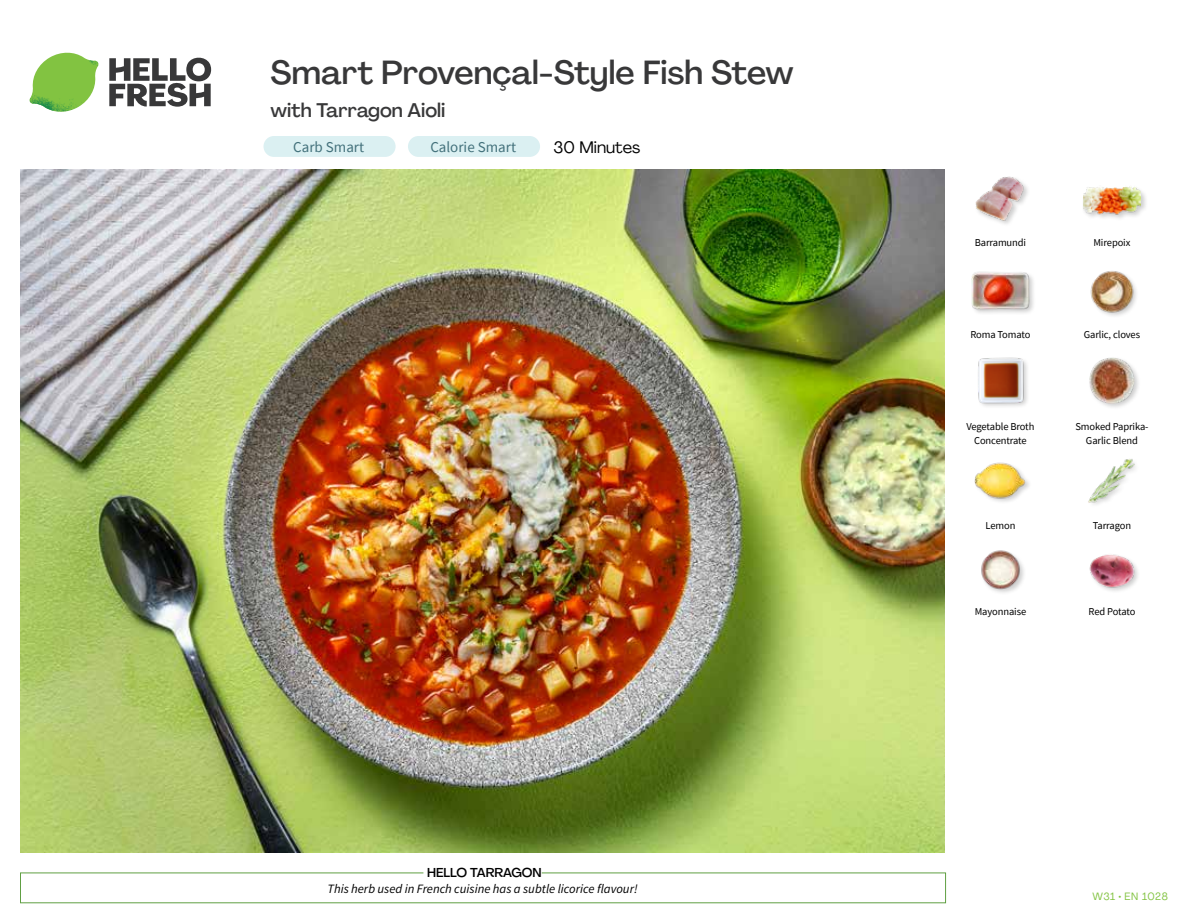
<style>
.page{position:relative;width:1188px;height:918px;background:#fff}
.page>*{position:absolute;margin:0;border:0;box-sizing:border-box;transform-origin:0 0}
.t1{font:500 33px "Agrandir";color:#383839}
.t2{font:500 19.5px "Agrandir";color:#383839}
.t3{font:16.5px "Agrandir";color:#000}
.t4{font:15px "Source Sans Pro";color:#43717b}
.t5{font:italic 12.75px "Source Sans Pro";color:#000}
.t6{font:500 12.75px "Agrandir";color:#000}
.t7{font:10.5px/13.5px "Source Sans Pro";letter-spacing:-.01em;color:#000;text-align:center}
.t8{font:10.5px "Agrandir";letter-spacing:.05em;color:#82c341}
</style>
<div class="page">
<svg style="left:109px;top:57px;width:102px;height:50px"></svg>
<svg style="left:34px;top:53px;width:62px;height:40px"></svg>
<img style="left:67px;top:53px;width:32px;height:26px">
<img style="left:33px;top:75px;width:59px;height:11px">
<img style="left:29px;top:79px;width:61px;height:33px">
<img style="left:65px;top:86px;width:27px;height:25px">
<div style="left:20px;top:873px;width:926px;height:30px;border:1px solid #609f43"></div>
<div style="left:423px;top:865px;width:119px;height:15px;background:#fff"></div>
<img style="left:21px;top:170px;width:924px;height:682px">
<div style="left:264px;top:136px;width:132px;height:21px;background:#dbf0f2;border-radius:10px"></div>
<div style="left:408px;top:136px;width:132px;height:21px;background:#dbf0f2;border-radius:10px"></div>
<img style="left:1089px;top:554px;width:49px;height:37px">
<img style="left:981px;top:550px;width:43px;height:43px">
<img style="left:1088px;top:459px;width:47px;height:46px">
<div style="left:974px;top:462px;width:58px;height:43px;background:#000;opacity:.2"></div>
<img style="left:974px;top:462px;width:53px;height:43px">
<div style="left:1088px;top:356px;width:53px;height:54px;background:#000;opacity:.2"></div>
<img style="left:1089px;top:358px;width:46px;height:45px">
<img style="left:978px;top:357px;width:50px;height:49px">
<img style="left:1090px;top:271px;width:47px;height:45px">
<div style="left:971px;top:271px;width:65px;height:45px;background:#000;opacity:.2"></div>
<img style="left:972px;top:271px;width:57px;height:45px">
<div style="left:1082px;top:186px;width:66px;height:35px;background:#000;opacity:.2"></div>
<img style="left:1083px;top:186px;width:58px;height:35px">
<img style="left:975px;top:176px;width:51px;height:48px">
<h1 class="t1" style="left:271px;top:52px;width:525px">Smart Provençal-Style Fish Stew</h1>
<h2 class="t2" style="left:271px;top:98px;width:176px">with Tarragon Aioli</h2>
<h3 class="t4" style="left:293px;top:138px;width:72px">Carb Smart</h3>
<h3 class="t4" style="left:430px;top:138px;width:87px">Calorie Smart</h3>
<h3 class="t3" style="left:554px;top:137px;width:88px">30 Minutes</h3>
<p class="t6" style="left:427px;top:864px;width:116px">HELLO TARRAGON</p>
<p class="t5" style="left:328px;top:881px;width:312px">This herb used in French cuisine has a subtle licorice flavour!</p>
<p class="t7" style="left:975px;top:236px;width:53px">Barramundi</p>
<p class="t7" style="left:1093px;top:236px;width:39px">Mirepoix</p>
<p class="t7" style="left:970px;top:328px;width:62px">Roma Tomato</p>
<p class="t7" style="left:1084px;top:328px;width:58px">Garlic, cloves</p>
<p class="t7" style="left:966px;top:420px;width:69px">Vegetable Broth<br>Concentrate</p>
<p class="t7" style="left:1075px;top:420px;width:75px">Smoked Paprika-<br>Garlic Blend</p>
<p class="t7" style="left:986px;top:519px;width:31px">Lemon</p>
<p class="t7" style="left:1093px;top:519px;width:40px">Tarragon</p>
<p class="t7" style="left:975px;top:605px;width:53px">Mayonnaise</p>
<p class="t7" style="left:1089px;top:605px;width:48px">Red Potato</p>
<p class="t8" style="left:1092px;top:890px;width:77px">W31 • EN 1028</p>
</div>
